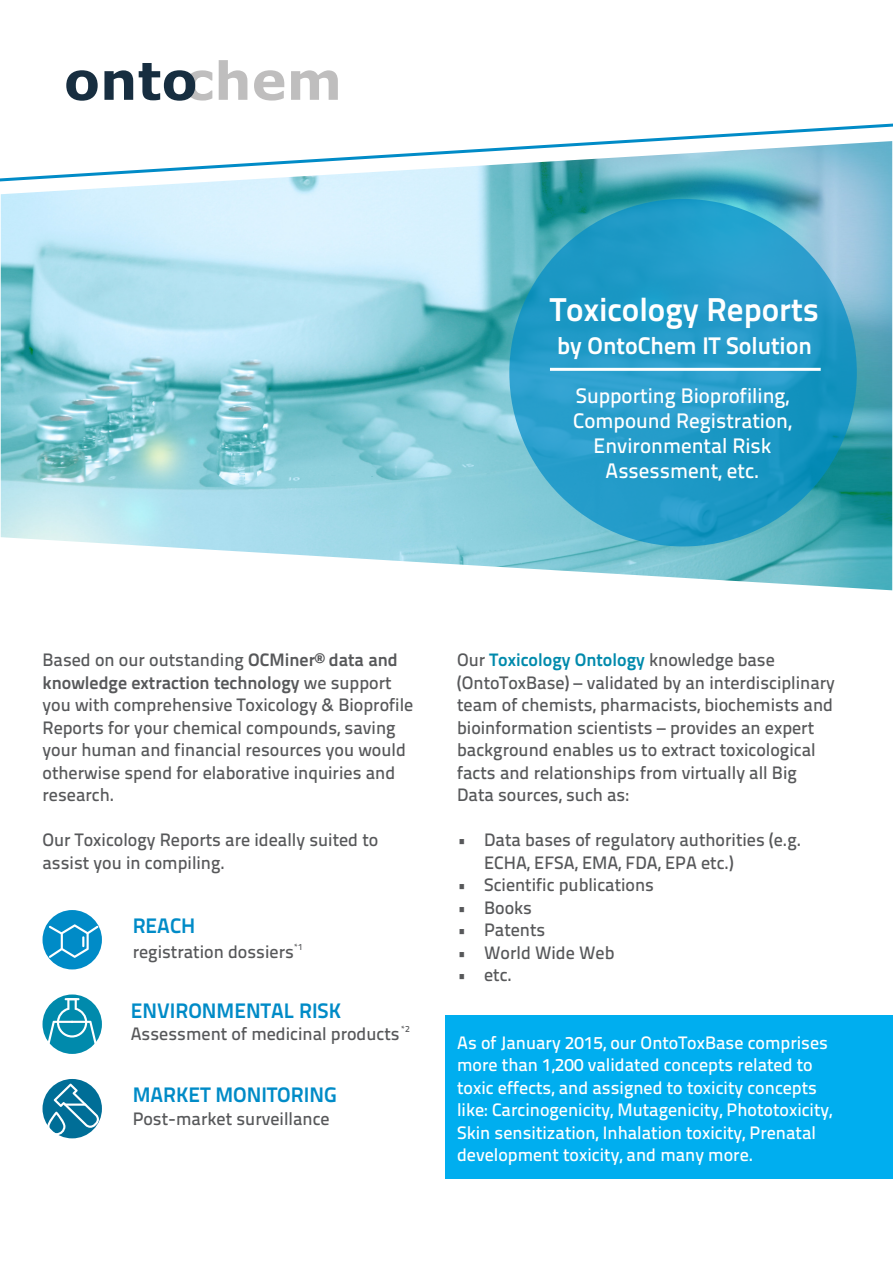
<style>
.page{position:relative;width:893px;height:1263px;background:#fff}
.page>*{position:absolute;margin:0;border:0;box-sizing:border-box;transform-origin:0 0}
.t1{font:700 52.2px "Verdana";letter-spacing:.005em;color:#172e40}
.t2{font:700 33px "Titillium Text 22 L";color:#fff}
.t3{font:700 24px "Titillium Text 22 L";color:#fff}
.t4{font:500 21px/25.2px "Titillium Text 22 L";color:#fff;text-align:center}
.t5{font:700 21px "Titillium Text 22 L";color:#008bc7}
.t6{font:500 18px/22.5px "Titillium Text 22 L";color:#57585a}
.t7{font:500 18px/22.5px "Titillium Text 22 L";color:#fff}
.t8{font:500 9px "Titillium Text 22 L";color:#57585a}
.s1{color:#bfbebe}
.s2{font-weight:700}
.s3{font-weight:700;color:#008aac}
</style>
<div class="page">
<div style="left:445px;top:1015px;width:448px;height:164px;background:#00aeef"></div>
<img style="left:1px;top:184px;width:891px;height:406px">
<svg style="left:509px;top:199px;width:348px;height:347px;background:#219ac8"></svg>
<div style="left:43px;top:910px;width:59px;height:59px;background:#008bc7;border-radius:50%"></div>
<svg style="left:49px;top:924px;width:50px;height:34px"></svg>
<div style="left:43px;top:994px;width:59px;height:60px;background:#008aac;border-radius:50%"></div>
<svg style="left:46px;top:998px;width:52px;height:52px"></svg>
<div style="left:43px;top:1079px;width:59px;height:59px;background:#006e97;border-radius:50%"></div>
<svg style="left:47px;top:1083px;width:52px;height:52px"></svg>
<hr style="left:64px;top:1103px;width:22px;height:3px;background:#fff">
<svg style="left:0;top:123px;width:893px;height:61px"></svg>
<hr style="left:550px;top:368px;width:271px;height:3px;background:#fff">
<p class="t1" style="left:64px;top:47px;width:279px">onto<span class="s1">chem</span></p>
<p class="t2" style="left:550px;top:284px;width:270px">Toxicology Reports</p>
<p class="t3" style="left:557px;top:327px;width:256px">by OntoChem IT Solution</p>
<p class="t4" style="left:573px;top:382px;width:220px">Supporting Bioprofiling,<br>Compound Registration,<br>Environmental Risk<br>Assessment, etc.</p>
<p class="t6" style="left:43px;top:648px;width:372px">Based on our outstanding <span class="s2">OCMiner® data and knowledge extraction technology</span> we support you with comprehensive Toxicology &amp; Bioprofile Reports for your chemical compounds, saving your human and financial resources you would otherwise spend for elaborative inquiries and research.</p>
<p class="t6" style="left:43px;top:828px;width:337px">Our Toxicology Reports are ideally suited to assist you in compiling.</p>
<p class="t5" style="left:133px;top:909px;width:64px">REACH</p>
<p class="t8" style="left:293px;top:939px;width:11px">*1</p>
<p class="t6" style="left:133px;top:939px;width:163px">registration dossiers</p>
<p class="t5" style="left:131px;top:994px;width:212px">ENVIRONMENTAL RISK</p>
<p class="t8" style="left:400px;top:1022px;width:11px">*2</p>
<p class="t6" style="left:131px;top:1022px;width:270px">Assessment of medicinal products</p>
<p class="t5" style="left:133px;top:1079px;width:205px">MARKET MONITORING</p>
<p class="t6" style="left:133px;top:1106px;width:198px">Post-market surveillance</p>
<p class="t6" style="left:457px;top:648px;width:379px">Our <span class="s3">Toxicology Ontology</span> knowledge base (OntoToxBase) – validated by an interdisciplinary team of chemists, pharmacists, biochemists and bioinformation scientists – provides an expert background enables us to extract toxicological facts and relationships from virtually all Big Data sources, such as:</p>
<p class="t6" style="left:484px;top:828px;width:319px;text-indent:-27px">• Data bases of regulatory authorities (e.g.<br>ECHA, EFSA, EMA, FDA, EPA etc.)</p>
<p class="t6" style="left:457px;top:873px;width:198px">• Scientific publications</p>
<p class="t6" style="left:457px;top:895px;width:76px">• Books</p>
<p class="t6" style="left:457px;top:918px;width:90px">• Patents</p>
<p class="t6" style="left:457px;top:940px;width:159px">• World Wide Web</p>
<p class="t6" style="left:457px;top:963px;width:56px">• etc.</p>
<p class="t7" style="left:457px;top:1030px;width:377px">As of January 2015, our OntoToxBase comprises more than 1,200 validated concepts related to toxic effects, and assigned to toxicity concepts like: Carcinogenicity, Mutagenicity, Phototoxicity,</p>
<p class="t7" style="left:457px;top:1120px;width:360px">Skin sensitization, Inhalation toxicity, Prenatal development toxicity, and many more.</p>
</div>
